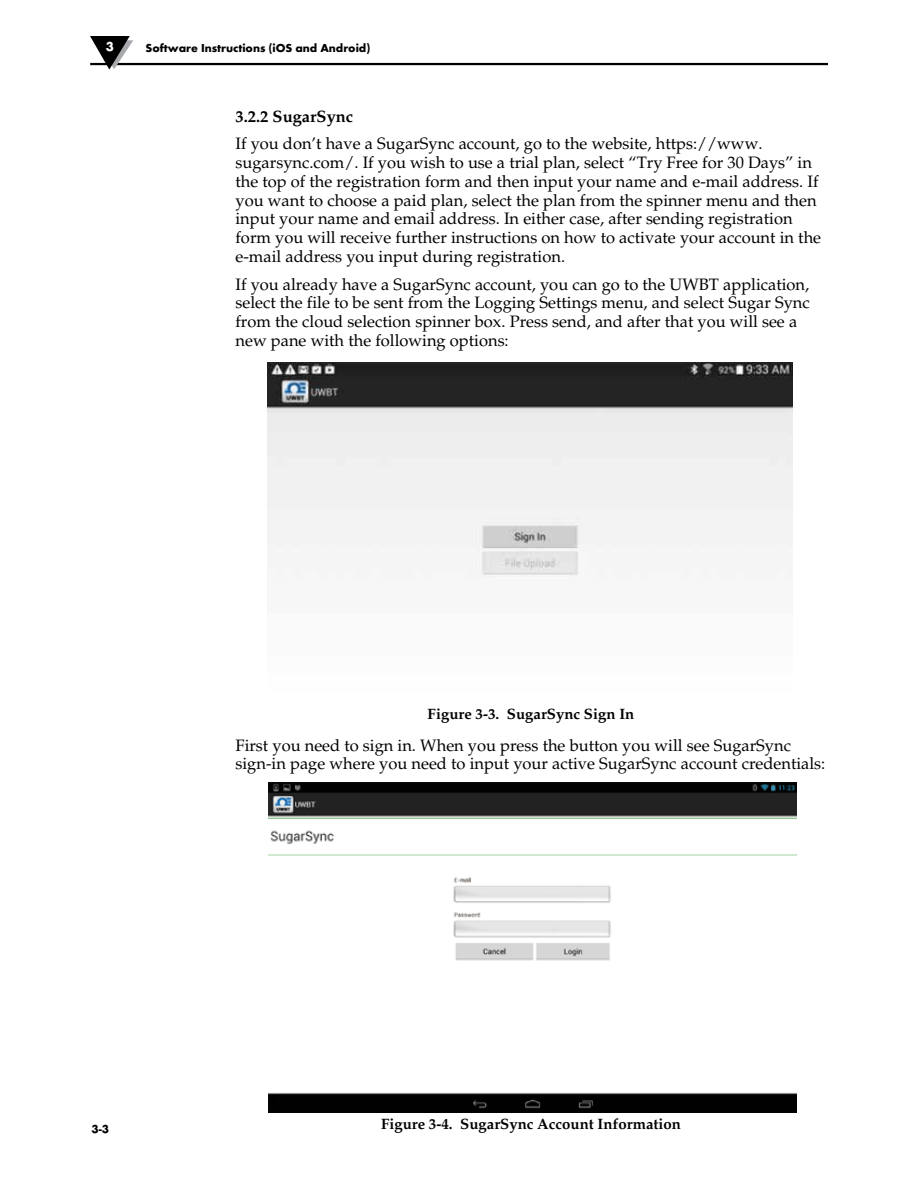
<style>
.page{position:relative;width:918px;height:1188px;background:#fff}
.page>*{position:absolute;margin:0;border:0;box-sizing:border-box;transform-origin:0 0}
.t1{font:16.5px/18.8px "Palatino";color:#000}
.t2{font:700 16.5px "Palatino";color:#000}
.t3{font:700 15px "Palatino";color:#000}
.t4{font:700 13.5px "Futura T";color:#fff}
.t5{font:700 12px "Futura T";color:#000}
</style>
<div class="page">
<hr style="left:90px;top:63px;width:738px;height:2px;background:#000">
<svg style="left:90px;top:36px;width:43px;height:34px"></svg>
<img style="left:268px;top:363px;width:525px;height:216px">
<img style="left:268px;top:783px;width:529px;height:330px">
<p class="t4" style="left:106px;top:38px;width:10px">3</p>
<p class="t5" style="left:146px;top:41px;width:226px">Software Instructions (iOS and Android)</p>
<p class="t2" style="left:236px;top:106px;width:119px">3.2.2 SugarSync</p>
<p class="t1" style="left:236px;top:135px;width:587px">If you don’t have a SugarSync account, go to the website, https://www. sugarsync.com/. If you wish to use a trial plan, select “Try Free for 30 Days” in the top of the registration form and then input your name and e-mail address. If you want to choose a paid plan, select the plan from the spinner menu and then input your name and email address. In either case, after sending registration form you will receive further instructions on how to activate your account in the e-mail address you input during registration.</p>
<p class="t1" style="left:236px;top:275px;width:576px">If you already have a SugarSync account, you can go to the UWBT application, select the file to be sent from the Logging Settings menu, and select Sugar Sync from the cloud selection spinner box. Press send, and after that you will see a new pane with the following options:</p>
<p class="t3" style="left:428px;top:706px;width:208px">Figure 3-3. SugarSync Sign In</p>
<p class="t1" style="left:236px;top:736px;width:591px">First you need to sign in. When you press the button you will see SugarSync sign-in page where you need to input your active SugarSync account credentials:</p>
<p class="t5" style="left:92px;top:1122px;width:19px">3-3</p>
<p class="t3" style="left:381px;top:1116px;width:301px">Figure 3-4. SugarSync Account Information</p>
</div>
